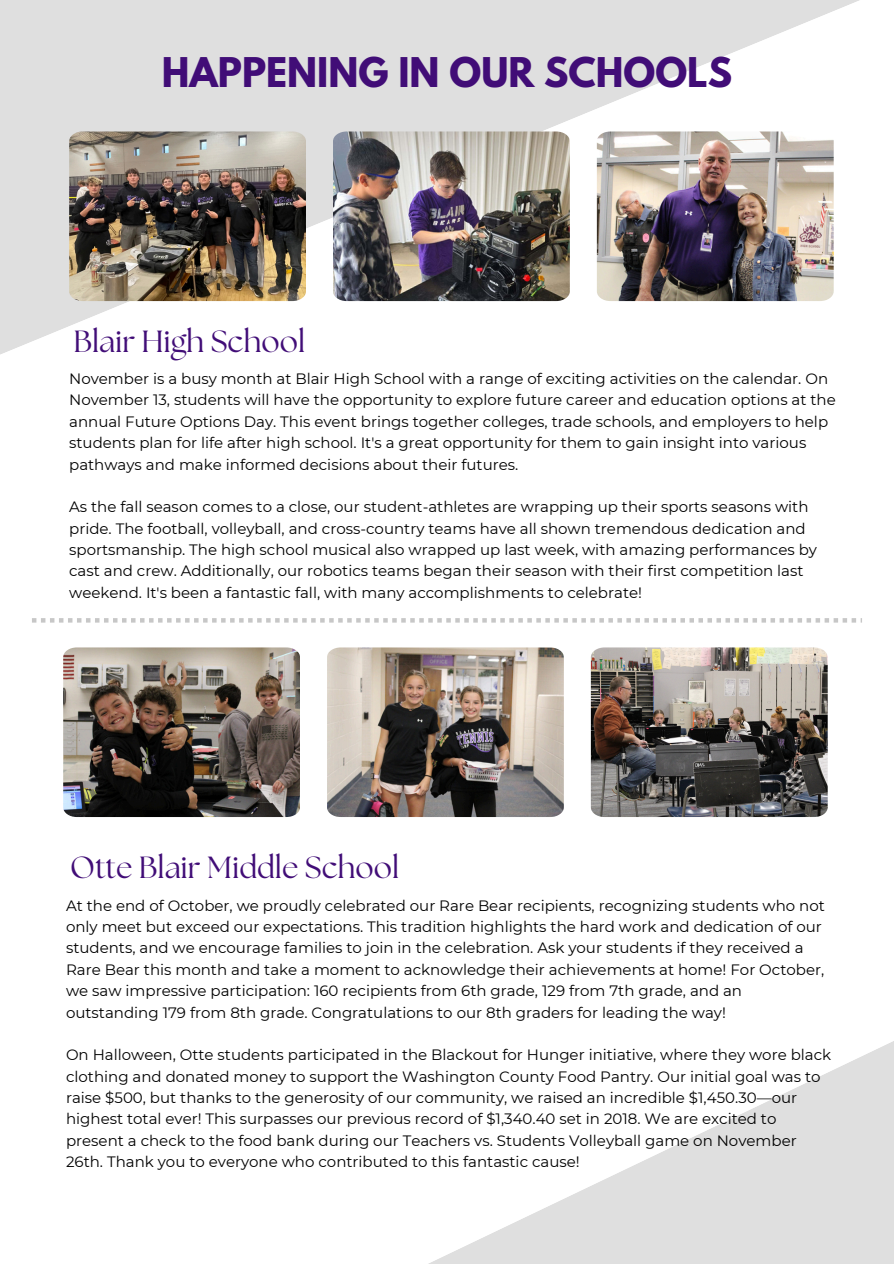
<style>
.page{position:relative;width:894px;height:1264px;background:#fff}
.page>*{position:absolute;margin:0;border:0;box-sizing:border-box;transform-origin:0 0}
.t1{font:700 36.3px "League Spartan";color:#410d77}
.t2{font:30.6px "The Seasons";color:#410d77}
.t3{font:15px/21.3px "Montserrat";color:#000}
</style>
<div class="page">
<svg style="left:0;top:0;width:859px;height:355px;fill:#dfdfdf"></svg>
<img style="left:69px;top:131px;width:237px;height:170px">
<img style="left:333px;top:131px;width:236px;height:170px">
<img style="left:596px;top:131px;width:237px;height:170px">
<img style="left:63px;top:647px;width:237px;height:170px">
<img style="left:327px;top:647px;width:236px;height:170px">
<img style="left:590px;top:647px;width:237px;height:170px">
<svg style="left:431px;top:1041px;width:462px;height:222px"></svg>
<svg style="left:32px;top:618px;width:829px;height:4px"></svg>
<p class="t1" style="left:162px;top:54px;width:571px">HAPPENING IN OUR SCHOOLS</p>
<p class="t2" style="left:73px;top:327px;width:233px">Blair High School</p>
<p class="t3" style="left:69px;top:368px;width:767px">November is a busy month at Blair High School with a range of exciting activities on the calendar. On November 13, students will have the opportunity to explore future career and education options at the annual Future Options Day. This event brings together colleges, trade schools, and employers to help students plan for life after high school. It's a great opportunity for them to gain insight into various pathways and make informed decisions about their futures.</p>
<p class="t3" style="left:69px;top:496px;width:749px">As the fall season comes to a close, our student-athletes are wrapping up their sports seasons with pride. The football, volleyball, and cross-country teams have all shown tremendous dedication and sportsmanship. The high school musical also wrapped up last week, with amazing performances by cast and crew. Additionally, our robotics teams began their season with their first competition last weekend. It's been a fantastic fall, with many accomplishments to celebrate!</p>
<p class="t2" style="left:70px;top:853px;width:331px">Otte Blair Middle School</p>
<h2 class="t3" style="left:66px;top:894px;width:760px">At the end of October, we proudly celebrated our Rare Bear recipients, recognizing students who not only meet but exceed our expectations. This tradition highlights the hard work and dedication of our students, and we encourage families to join in the celebration. Ask your students if they received a Rare Bear this month and take a moment to acknowledge their achievements at home! For October, we saw impressive participation: 160 recipients from 6th grade, 129 from 7th grade, and an outstanding 179 from 8th grade. Congratulations to our 8th graders for leading the way!</h2>
<p class="t3" style="left:66px;top:1044px;width:766px">On Halloween, Otte students participated in the Blackout for Hunger initiative, where they wore black clothing and donated money to support the Washington County Food Pantry. Our initial goal was to raise $500, but thanks to the generosity of our community, we raised an incredible $1,450.30—our highest total ever! This surpasses our previous record of $1,340.40 set in 2018. We are excited to present a check to the food bank during our Teachers vs. Students Volleyball game on November 26th. Thank you to everyone who contributed to this fantastic cause!</p>
</div>
